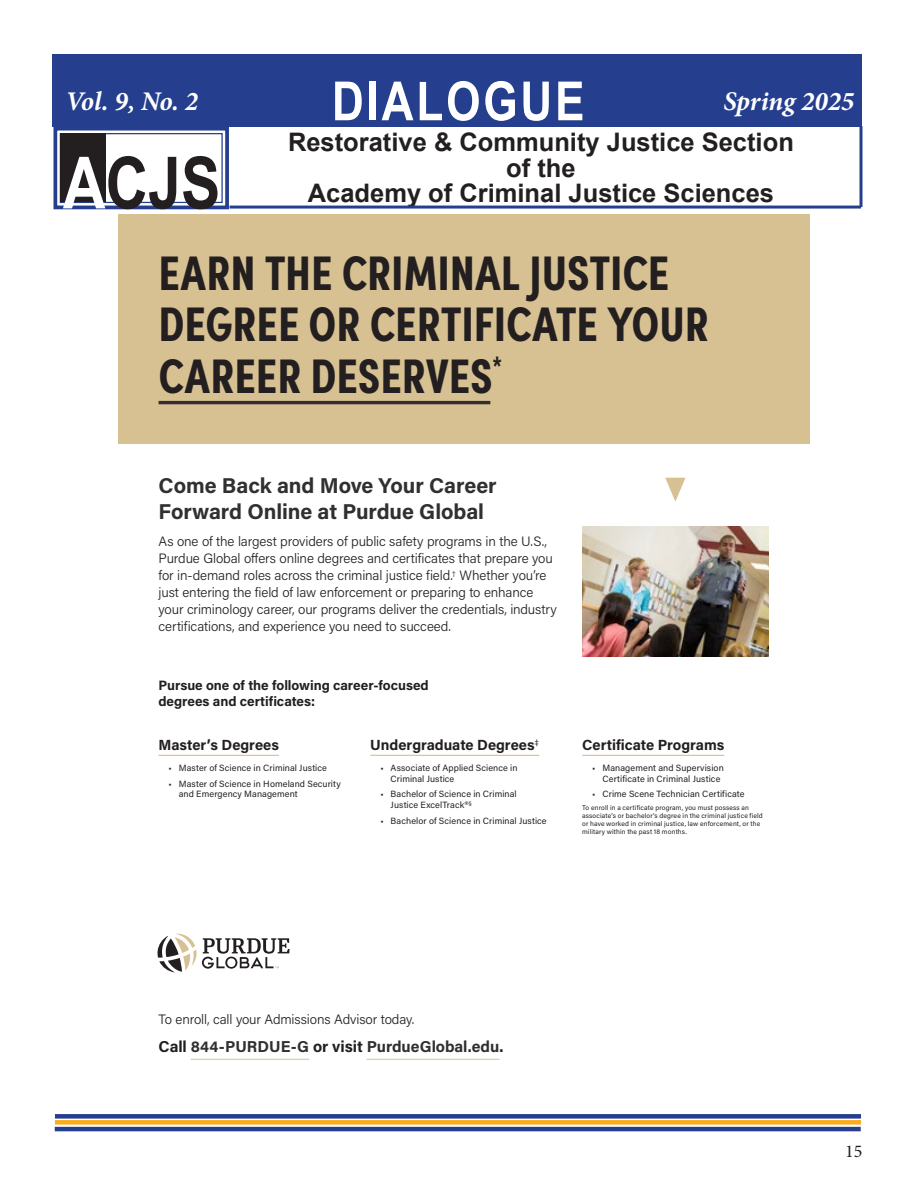
<style>
.page{position:relative;width:918px;height:1188px;background:#fff}
.page>*{position:absolute;margin:0;border:0;box-sizing:border-box;transform-origin:0 0}
.t1{font:700 72px "Arial Narrow";color:#231f20}
.t2{font:700 54px "Arial Narrow";letter-spacing:.05em;color:#fff}
.t3{font:700 48.6px/52.1px "Sofia Pro Condensed";letter-spacing:.01em;color:#231f20}
.t4{font:italic 700 27px "Minion Pro";letter-spacing:-.005em;color:#fff}
.t5{font:700 25.5px/25.5px "Arial";color:#231f20;text-align:center}
.t6{font:700 21.45px/25.8px "Acumin Pro";letter-spacing:-.005em;color:#312f30}
.t7{font:18px "Minion Pro";color:#231f20}
.t8{font:700 15.75px "Acumin Pro";color:#312f30}
.t9{font:700 14.7px "Acumin Pro";letter-spacing:-.005em;color:#231f20}
.t10{font:300 13.5px/17px "Acumin Pro";letter-spacing:-.01em;color:#231f20}
.t11{font:700 13.5px/17px "Acumin Pro";color:#231f20}
.t12{font:9px/10.8px "Acumin Pro";letter-spacing:.01em;color:#231f20}
.t13{font:6.75px/7.9px "Acumin Pro";letter-spacing:.02em;color:#231f20}
.s1{color:#fff}
.s2{color:#231f20}
</style>
<div class="page">
<div style="left:52px;top:54px;width:810px;height:73px;background:#253f8e"></div>
<svg style="left:53px;top:127px;width:178px;height:83px"></svg>
<div style="left:60px;top:133px;width:163px;height:70px;border:1px solid #253f8e"></div>
<div style="left:60px;top:133px;width:46px;height:69px;background:#231f20"></div>
<hr style="left:230px;top:206px;width:631px;height:3px;background:#253f8e">
<hr style="left:860px;top:126px;width:2px;height:81px;background:#253f8e">
<hr style="left:55px;top:1127px;width:806px;height:4px;background:#253f8e">
<div style="left:55px;top:1120px;width:806px;height:5px;background:#faab1a"></div>
<div style="left:55px;top:1114px;width:806px;height:5px;background:#253f8e"></div>
<div style="left:118px;top:214px;width:691px;height:229px;background:#d7c091"></div>
<img style="left:582px;top:526px;width:187px;height:130px">
<svg style="left:665px;top:478px;width:20px;height:24px"></svg>
<hr style="left:158px;top:755px;width:121px;height:1px;background:#d7c091">
<hr style="left:370px;top:755px;width:169px;height:1px;background:#d7c091">
<hr style="left:582px;top:755px;width:142px;height:1px;background:#d7c091">
<hr style="left:159px;top:401px;width:331px;height:3px;background:#312f30">
<svg style="left:157px;top:934px;width:133px;height:38px"></svg>
<hr style="left:191px;top:1059px;width:118px;height:1px;background:#d7c091">
<hr style="left:367px;top:1059px;width:132px;height:1px;background:#d7c091">
<h3 class="t4" style="left:65px;top:82px;width:134px">Vol. 9, No. 2</h3>
<h2 class="t2" style="left:332px;top:70px;width:254px">DIALOGUE</h2>
<h3 class="t5" style="left:288px;top:130px;width:507px">Restorative &amp; Community Justice Section of the</h3>
<h3 class="t4" style="left:723px;top:82px;width:133px">Spring 2025</h3>
<h1 class="t1" style="left:63px;top:141px;width:159px"><span class="s1">A</span>CJS</h1>
<h3 class="t5" style="left:308px;top:181px;width:468px">Academy of Criminal Justice Sciences</h3>
<h3 class="t3" style="left:159px;top:243px;width:551px">EARN THE CRIMINAL JUSTICE<br>DEGREE OR CERTIFICATE YOUR<br>CAREER DESERVES<sup>*</sup></h3>
<h3 class="t6" style="left:159px;top:472px;width:340px">Come Back and Move Your Career<br>Forward Online at Purdue Global</h3>
<p class="t10" style="left:159px;top:533px;width:400px">As one of the largest providers of public safety programs in the U.S., Purdue Global offers online degrees and certificates that prepare you for in-demand roles across the criminal justice field.<sup>†</sup> Whether you’re just entering the field of law enforcement or preparing to enhance your criminology career, our programs deliver the credentials, industry certifications, and experience you need to succeed.</p>
<p class="t11" style="left:158px;top:676px;width:272px">Pursue one of the following career-focused degrees and certificates:</p>
<p class="t9" style="left:158px;top:734px;width:122px">Master’s Degrees</p>
<p class="t12" style="left:169px;top:762px;width:160px">• Master of Science in Criminal Justice</p>
<p class="t12" style="left:179px;top:778px;width:163px;text-indent:-10px">• Master of Science in Homeland Security and Emergency Management</p>
<p class="t9" style="left:370px;top:734px;width:170px">Undergraduate Degrees<sup>‡</sup></p>
<p class="t12" style="left:391px;top:762px;width:128px;text-indent:-10px">• Associate of Applied Science in<br>Criminal Justice</p>
<p class="t12" style="left:391px;top:789px;width:128px;text-indent:-10px">• Bachelor of Science in Criminal<br>Justice ExcelTrack<sup>®</sup><sup>§</sup></p>
<p class="t12" style="left:380px;top:815px;width:168px">• Bachelor of Science in Criminal Justice</p>
<p class="t9" style="left:582px;top:734px;width:144px">Certificate Programs</p>
<p class="t12" style="left:602px;top:762px;width:123px;text-indent:-10px">• Management and Supervision<br>Certificate in Criminal Justice</p>
<p class="t12" style="left:592px;top:789px;width:154px">• Crime Scene Technician Certificate</p>
<p class="t13" style="left:582px;top:804px;width:182px">To enroll in a certificate program, you must possess an associate’s or bachelor’s degree in the criminal justice field or have worked in criminal justice, law enforcement, or the military within the past 18 months.</p>
<p class="t10" style="left:158px;top:1010px;width:257px">To enroll, call your Admissions Advisor today.</p>
<p class="t8" style="left:158px;top:1036px;width:346px"><span class="s2">Call</span> 844-PURDUE-G <span class="s2">or visit</span> PurdueGlobal.edu<span class="s2">.</span></p>
<h3 class="t7" style="left:845px;top:1140px;width:19px">15</h3>
</div>
